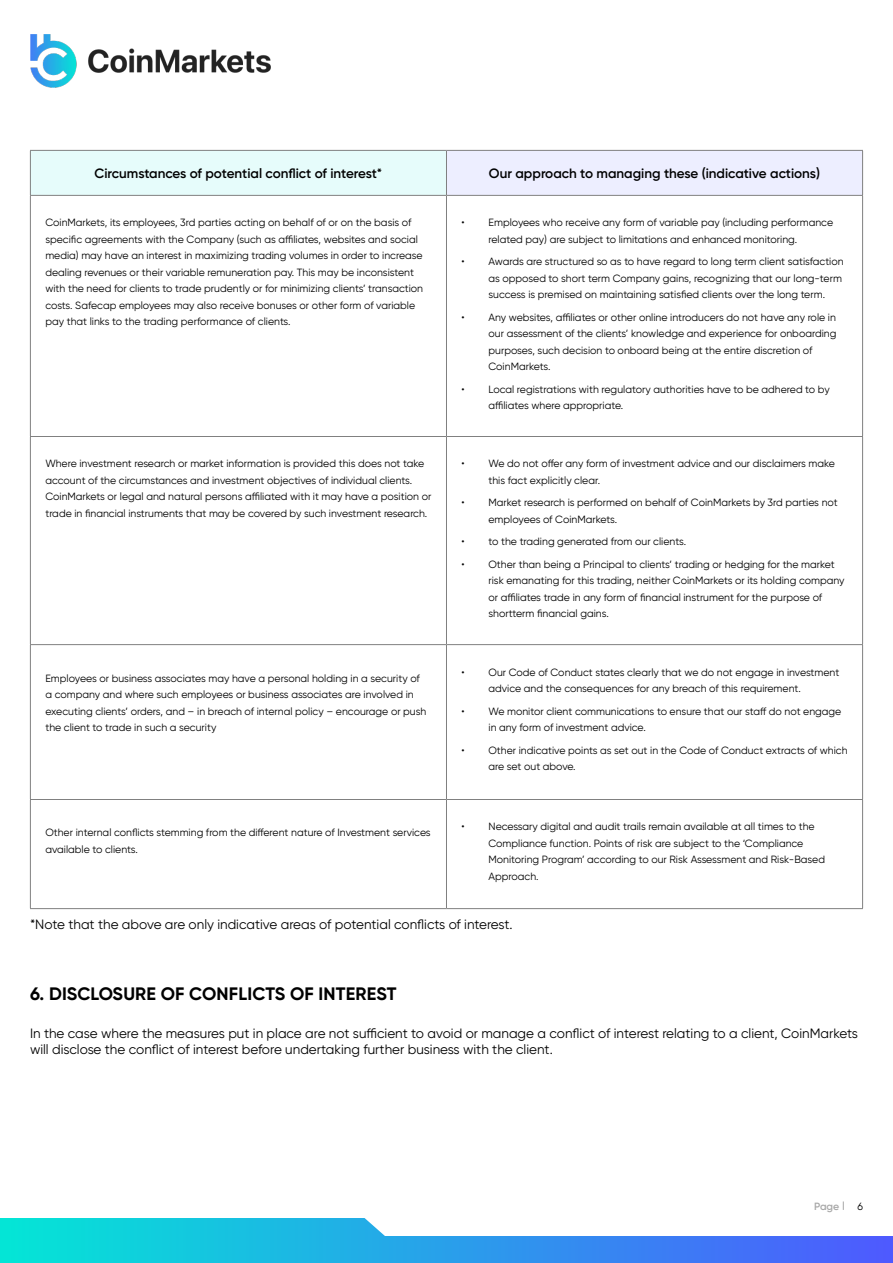
<style>
.page{position:relative;width:893px;height:1263px;background:#fff}
.page>*{position:absolute;margin:0;border:0;box-sizing:border-box;transform-origin:0 0}
.body_text{font:700 18px "Gilroy";letter-spacing:.01em;color:#000}
.t1{font:13.5px/16.5px "Gilroy";color:#000}
.t2{font:600 13.5px "Gilroy";color:#000}
.t3{font:10.5px/16.5px "Gilroy";color:#000}
.t4{font:600 10.5px "Gilroy";color:#a8a8a8}
</style>
<div class="page">
<img style="left:31px;top:34px;width:240px;height:54px">
<svg style="left:0;top:1218px;width:892px;height:45px"></svg>
<div style="left:30px;top:150px;width:416px;height:45px;background:#e6fcfb"></div>
<div style="left:446px;top:150px;width:416px;height:45px;background:#edeeff"></div>
<hr style="left:30px;top:150px;width:416px;height:1px;background:#808080">
<hr style="left:30px;top:151px;width:1px;height:44px;background:#808080">
<hr style="left:446px;top:150px;width:416px;height:1px;background:#808080">
<hr style="left:446px;top:151px;width:1px;height:44px;background:#808080">
<hr style="left:862px;top:151px;width:1px;height:44px;background:#808080">
<hr style="left:30px;top:195px;width:416px;height:1px;background:#808080">
<hr style="left:30px;top:196px;width:1px;height:240px;background:#808080">
<hr style="left:446px;top:195px;width:416px;height:1px;background:#808080">
<hr style="left:446px;top:196px;width:1px;height:240px;background:#808080">
<hr style="left:862px;top:196px;width:1px;height:240px;background:#808080">
<hr style="left:30px;top:436px;width:416px;height:1px;background:#808080">
<hr style="left:30px;top:437px;width:1px;height:207px;background:#808080">
<hr style="left:446px;top:436px;width:416px;height:1px;background:#808080">
<hr style="left:446px;top:437px;width:1px;height:207px;background:#808080">
<hr style="left:862px;top:437px;width:1px;height:207px;background:#808080">
<hr style="left:30px;top:644px;width:416px;height:1px;background:#808080">
<hr style="left:30px;top:645px;width:1px;height:154px;background:#808080">
<hr style="left:446px;top:644px;width:416px;height:1px;background:#808080">
<hr style="left:446px;top:645px;width:1px;height:154px;background:#808080">
<hr style="left:862px;top:645px;width:1px;height:154px;background:#808080">
<hr style="left:30px;top:799px;width:416px;height:1px;background:#808080">
<hr style="left:30px;top:800px;width:1px;height:108px;background:#808080">
<hr style="left:446px;top:799px;width:416px;height:1px;background:#808080">
<hr style="left:446px;top:800px;width:1px;height:108px;background:#808080">
<hr style="left:862px;top:800px;width:1px;height:108px;background:#808080">
<hr style="left:30px;top:908px;width:416px;height:1px;background:#808080">
<hr style="left:446px;top:908px;width:416px;height:1px;background:#808080">
<p class="t2" style="left:95px;top:165px;width:289px">Circumstances of potential conflict of interest*</p>
<p class="t2" style="left:489px;top:165px;width:333px">Our approach to managing these (indicative actions)</p>
<p class="t3" style="left:45px;top:214px;width:379px">CoinMarkets, its employees, 3rd parties acting on behalf of or on the basis of specific agreements with the Company (such as affiliates, websites and social media) may have an interest in maximizing trading volumes in order to increase dealing revenues or their variable remuneration pay. This may be inconsistent with the need for clients to trade prudently or for minimizing clients’ transaction costs. Safecap employees may also receive bonuses or other form of variable pay that links to the trading performance of clients.</p>
<p class="t3" style="left:488px;top:214px;width:346px;text-indent:-27px">• Employees who receive any form of variable pay (including performance related pay) are subject to limitations and enhanced monitoring.</p>
<p class="t3" style="left:488px;top:253px;width:357px;text-indent:-27px">• Awards are structured so as to have regard to long term client satisfaction as opposed to short term Company gains, recognizing that our long-term success is premised on maintaining satisfied clients over the long term.</p>
<p class="t3" style="left:488px;top:309px;width:349px;text-indent:-27px">• Any websites, affiliates or other online introducers do not have any role in our assessment of the clients’ knowledge and experience for onboarding purposes, such decision to onboard being at the entire discretion of CoinMarkets.</p>
<p class="t3" style="left:488px;top:381px;width:343px;text-indent:-27px">• Local registrations with regulatory authorities have to be adhered to by affiliates where appropriate.</p>
<p class="t3" style="left:45px;top:455px;width:387px">Where investment research or market information is provided this does not take account of the circumstances and investment objectives of individual clients.<br>CoinMarkets or legal and natural persons affiliated with it may have a position or trade in financial instruments that may be covered by such investment research.</p>
<p class="t3" style="left:488px;top:455px;width:348px;text-indent:-27px">• We do not offer any form of investment advice and our disclaimers make this fact explicitly clear.</p>
<p class="t3" style="left:488px;top:494px;width:351px;text-indent:-27px">• Market research is performed on behalf of CoinMarkets by 3rd parties not employees of CoinMarkets.</p>
<p class="t3" style="left:461px;top:533px;width:226px">• to the trading generated from our clients.</p>
<p class="t3" style="left:488px;top:556px;width:357px;text-indent:-27px">• Other than being a Principal to clients’ trading or hedging for the market risk emanating for this trading, neither CoinMarkets or its holding company or affiliates trade in any form of financial instrument for the purpose of shortterm financial gains.</p>
<p class="t3" style="left:45px;top:670px;width:382px">Employees or business associates may have a personal holding in a security of a company and where such employees or business associates are involved in executing clients’ orders, and – in breach of internal policy – encourage or push the client to trade in such a security</p>
<p class="t3" style="left:488px;top:664px;width:352px;text-indent:-27px">• Our Code of Conduct states clearly that we do not engage in investment advice and the consequences for any breach of this requirement.</p>
<p class="t3" style="left:488px;top:703px;width:354px;text-indent:-27px">• We monitor client communications to ensure that our staff do not engage in any form of investment advice.</p>
<p class="t3" style="left:488px;top:742px;width:360px;text-indent:-27px">• Other indicative points as set out in the Code of Conduct extracts of which are set out above.</p>
<p class="t3" style="left:45px;top:824px;width:387px">Other internal conflicts stemming from the different nature of Investment services available to clients.</p>
<p class="t3" style="left:488px;top:818px;width:338px;text-indent:-27px">• Necessary digital and audit trails remain available at all times to the Compliance function. Points of risk are subject to the ‘Compliance Monitoring Program’ according to our Risk Assessment and Risk-Based Approach.</p>
<p class="t1" style="left:30px;top:916px;width:484px">*Note that the above are only indicative areas of potential conflicts of interest.</p>
<p class="body_text" style="left:30px;top:982px;width:368px">6. DISCLOSURE OF CONFLICTS OF INTEREST</p>
<p class="t1" style="left:30px;top:1025px;width:829px">In the case where the measures put in place are not sufficient to avoid or manage a conflict of interest relating to a client, CoinMarkets will disclose the conflict of interest before undertaking further business with the client.</p>
<p class="t4" style="left:814px;top:1200px;width:27px">Page</p>
<p class="t3" style="left:857px;top:1198px;width:7px">6</p>
</div>
